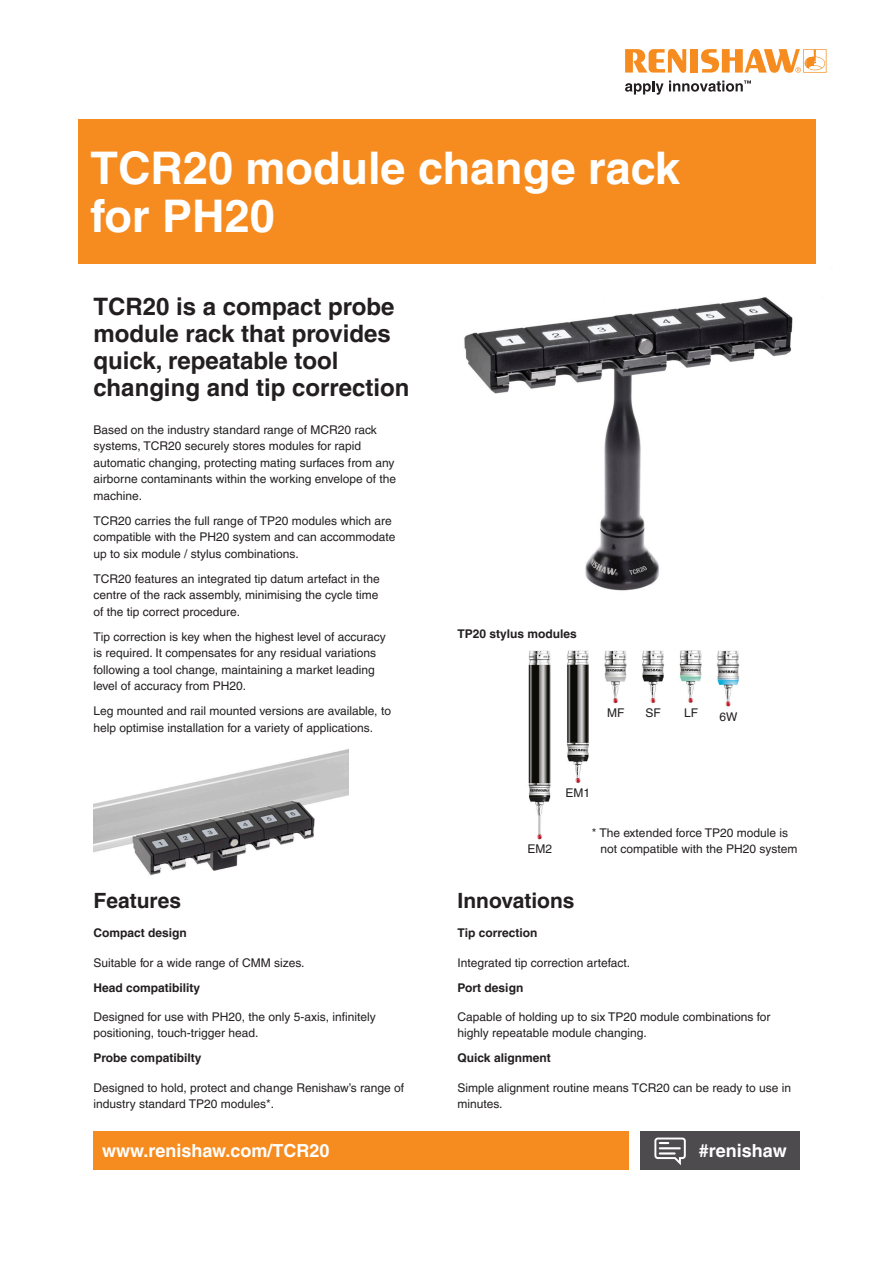
<style>
.page{position:relative;width:893px;height:1263px;background:#fff}
.page>*{position:absolute;margin:0;border:0;box-sizing:border-box;transform-origin:0 0}
.Headline_30pt_BOLD{font:700 45px/48px "Helvetica LT Pro";color:#fff}
.Subheading_1__16pt_B{font:700 24px/27px "Helvetica LT Pro";color:#231f20}
.Subheading_2__14pt_B{font:700 21px "Helvetica LT Pro";color:#231f20}
.back_page_URL_white{font:700 18px "Helvetica LT Pro";color:#fff}
._8pt_Body_Text{font:12px/16.5px "Helvetica LT Pro";color:#231f20}
._8pt_Body_Text_Bold{font:700 12px "Helvetica LT Pro";color:#231f20}
</style>
<div class="page">
<div style="left:639px;top:1131px;width:160px;height:38px;background:#4d4b4d"></div>
<svg style="left:654px;top:1137px;width:32px;height:28px"></svg>
<div style="left:78px;top:119px;width:737px;height:145px;background:#f68c1f"></div>
<div style="left:94px;top:1131px;width:535px;height:38px;background:#f68c1f"></div>
<img style="left:94px;top:749px;width:255px;height:127px">
<img style="left:464px;top:297px;width:329px;height:294px">
<img style="left:528px;top:651px;width:212px;height:189px">
<svg style="left:625px;top:49px;width:61px;height:24px"></svg>
<div style="left:690px;top:49px;width:8px;height:24px;background:#f68c1f"></div>
<svg style="left:701px;top:49px;width:125px;height:24px"></svg>
<svg style="left:625px;top:80px;width:126px;height:15px"></svg>
<p class="Headline_30pt_BOLD" style="left:91px;top:144px;width:591px">TCR20 module change rack for PH20</p>
<p class="Subheading_1__16pt_B" style="left:94px;top:293px;width:317px">TCR20 is a compact probe module rack that provides quick, repeatable tool changing and tip correction</p>
<p class="_8pt_Body_Text" style="left:94px;top:421px;width:304px">Based on the industry standard range of MCR20 rack systems, TCR20 securely stores modules for rapid automatic changing, protecting mating surfaces from any airborne contaminants within the working envelope of the machine.</p>
<p class="_8pt_Body_Text" style="left:94px;top:512px;width:303px">TCR20 carries the full range of TP20 modules which are compatible with the PH20 system and can accommodate up to six module / stylus combinations.</p>
<p class="_8pt_Body_Text" style="left:94px;top:570px;width:288px;text-align:justify">TCR20 features an integrated tip datum artefact in the centre of the rack assembly, minimising the cycle time of the tip correct procedure.</p>
<p class="_8pt_Body_Text" style="left:94px;top:628px;width:294px">Tip correction is key when the highest level of accuracy is required. It compensates for any residual variations following a tool change, maintaining a market leading level of accuracy from PH20.</p>
<p class="_8pt_Body_Text" style="left:94px;top:703px;width:299px">Leg mounted and rail mounted versions are available, to help optimise installation for a variety of applications.</p>
<p class="Subheading_2__14pt_B" style="left:94px;top:888px;width:89px">Features</p>
<p class="_8pt_Body_Text_Bold" style="left:94px;top:926px;width:95px">Compact design</p>
<p class="_8pt_Body_Text" style="left:94px;top:954px;width:212px">Suitable for a wide range of CMM sizes.</p>
<p class="_8pt_Body_Text_Bold" style="left:94px;top:980px;width:108px">Head compatibility</p>
<p class="_8pt_Body_Text" style="left:94px;top:1008px;width:284px">Designed for use with PH20, the only 5-axis, infinitely positioning, touch-trigger head.</p>
<p class="_8pt_Body_Text_Bold" style="left:94px;top:1051px;width:109px">Probe compatibilty</p>
<p class="_8pt_Body_Text" style="left:94px;top:1079px;width:312px">Designed to hold, protect and change Renishaw’s range of industry standard TP20 modules*.</p>
<p class="back_page_URL_white" style="left:102px;top:1139px;width:229px">www.renishaw.com/TCR20</p>
<p class="_8pt_Body_Text_Bold" style="left:458px;top:626px;width:121px">TP20 stylus modules</p>
<p class="_8pt_Body_Text" style="left:607px;top:704px;width:19px">MF</p>
<p class="_8pt_Body_Text" style="left:645px;top:704px;width:17px">SF</p>
<p class="_8pt_Body_Text" style="left:684px;top:704px;width:16px">LF</p>
<p class="_8pt_Body_Text" style="left:719px;top:708px;width:19px">6W</p>
<p class="_8pt_Body_Text" style="left:566px;top:785px;width:26px">EM1</p>
<p class="_8pt_Body_Text" style="left:527px;top:840px;width:26px">EM2</p>
<p class="_8pt_Body_Text" style="left:600px;top:824px;width:199px;text-indent:-9px">* The extended force TP20 module is not compatible with the PH20 system</p>
<p class="Subheading_2__14pt_B" style="left:458px;top:888px;width:119px">Innovations</p>
<p class="_8pt_Body_Text_Bold" style="left:458px;top:926px;width:82px">Tip correction</p>
<p class="_8pt_Body_Text" style="left:458px;top:954px;width:174px">Integrated tip correction artefact.</p>
<p class="_8pt_Body_Text_Bold" style="left:458px;top:980px;width:67px">Port design</p>
<p class="_8pt_Body_Text" style="left:458px;top:1008px;width:314px">Capable of holding up to six TP20 module combinations for highly repeatable module changing.</p>
<p class="_8pt_Body_Text_Bold" style="left:458px;top:1051px;width:95px">Quick alignment</p>
<p class="_8pt_Body_Text" style="left:458px;top:1079px;width:335px">Simple alignment routine means TCR20 can be ready to use in minutes.</p>
<h3 class="back_page_URL_white" style="left:699px;top:1139px;width:89px">#renishaw</h3>
</div>
